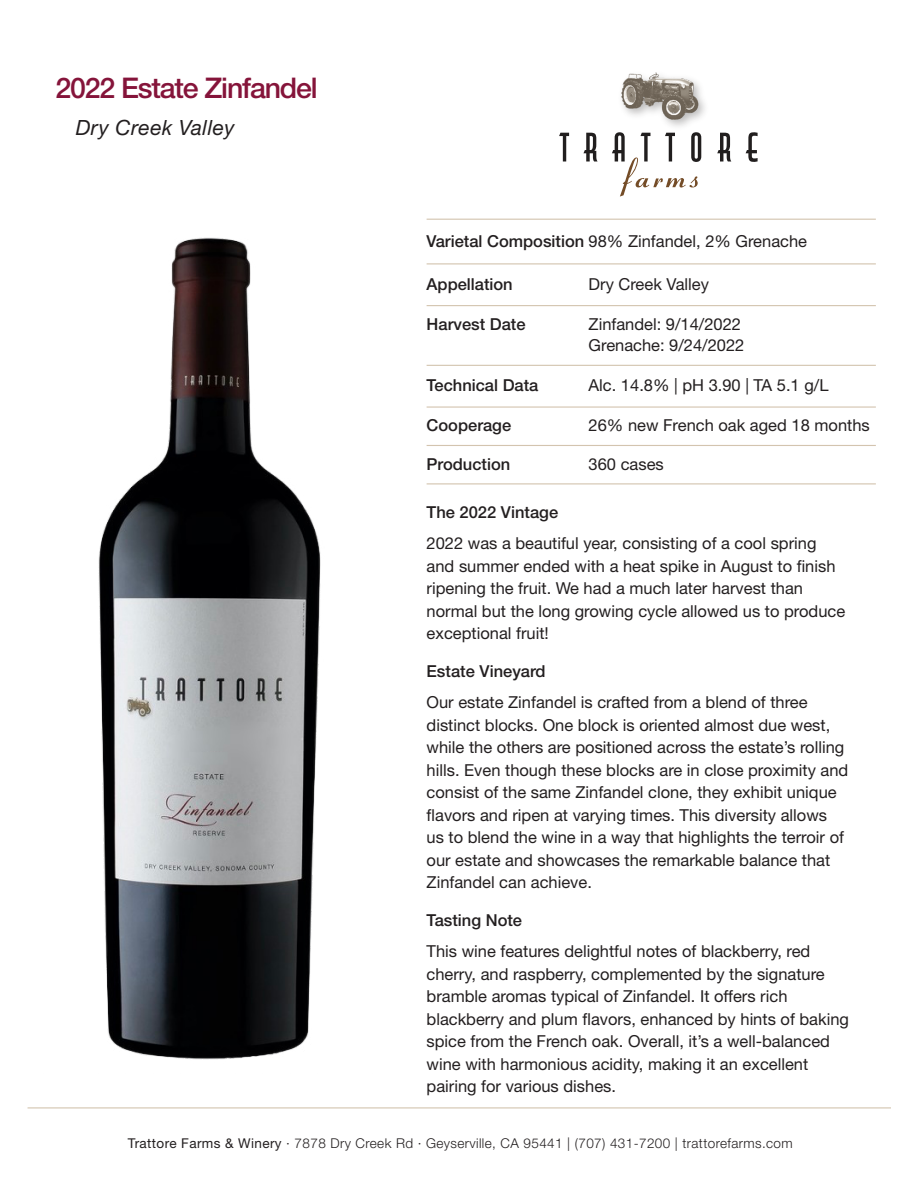
<style>
.page{position:relative;width:918px;height:1188px;background:#fff}
.page>*{position:absolute;margin:0;border:0;box-sizing:border-box;transform-origin:0 0}
.t1{font:500 28.5px "Helvetica Neue LT Std";letter-spacing:-.04em;color:#85143a}
.t2{font:italic 21px "Helvetica Neue LT Std";letter-spacing:.02em;color:#231f20}
.t3{font:16.5px/22.5px "Helvetica Neue LT Std";color:#231f20}
.t4{font:500 16.5px "Helvetica Neue LT Std";color:#231f20}
.t5{font:300 13.5px "Helvetica Neue LT Std";letter-spacing:.03em;color:#231f20}
.s1{font-weight:500}
.s2{font-weight:400}
</style>
<div class="page">
<img style="left:98px;top:237px;width:223px;height:823px">
<svg style="left:559px;top:133px;width:10px;height:29px"></svg>
<svg style="left:583px;top:133px;width:15px;height:29px"></svg>
<svg style="left:717px;top:133px;width:14px;height:29px"></svg>
<svg style="left:746px;top:132px;width:12px;height:30px"></svg>
<img style="left:620px;top:72px;width:82px;height:49px">
<svg style="left:612px;top:132px;width:89px;height:65px"></svg>
<hr style="left:427px;top:219px;width:449px;height:1px;background:#d3c4af">
<hr style="left:427px;top:263px;width:449px;height:1px;background:#d3c4af">
<hr style="left:427px;top:305px;width:449px;height:1px;background:#d3c4af">
<hr style="left:427px;top:365px;width:449px;height:1px;background:#d3c4af">
<hr style="left:427px;top:406px;width:449px;height:2px;background:#d3c4af">
<hr style="left:427px;top:445px;width:449px;height:1px;background:#d3c4af">
<hr style="left:427px;top:483px;width:449px;height:1px;background:#d3c4af">
<hr style="left:28px;top:1107px;width:863px;height:1px;background:#d3c4af">
<p class="t1" style="left:56px;top:71px;width:264px">2022 Estate Zinfandel</p>
<p class="t2" style="left:76px;top:115px;width:160px">Dry Creek Valley</p>
<p class="t3" style="left:427px;top:230px;width:382px"><span class="s1">Varietal Composition</span> 98% Zinfandel, 2% Grenache</p>
<p class="t4" style="left:427px;top:274px;width:88px">Appellation</p>
<p class="t3" style="left:589px;top:273px;width:122px">Dry Creek Valley</p>
<p class="t4" style="left:427px;top:314px;width:101px">Harvest Date</p>
<p class="t3" style="left:589px;top:313px;width:154px">Zinfandel: 9/14/2022</p>
<p class="t3" style="left:589px;top:334px;width:157px">Grenache: 9/24/2022</p>
<p class="t4" style="left:427px;top:375px;width:113px">Technical Data</p>
<p class="t3" style="left:589px;top:374px;width:241px">Alc. 14.8% | pH 3.90 | TA 5.1 g/L</p>
<p class="t4" style="left:427px;top:415px;width:86px">Cooperage</p>
<p class="t3" style="left:589px;top:414px;width:283px">26% new French oak aged 18 months</p>
<p class="t4" style="left:427px;top:454px;width:85px">Production</p>
<p class="t3" style="left:589px;top:452px;width:77px">360 cases</p>
<p class="t4" style="left:427px;top:502px;width:133px">The 2022 Vintage</p>
<p class="t3" style="left:427px;top:532px;width:420px">2022 was a beautiful year, consisting of a cool spring and summer ended with a heat spike in August to finish ripening the fruit. We had a much later harvest than normal but the long growing cycle allowed us to produce exceptional fruit!</p>
<p class="t4" style="left:427px;top:661px;width:121px">Estate Vineyard</p>
<p class="t3" style="left:427px;top:691px;width:423px">Our estate Zinfandel is crafted from a blend of three distinct blocks. One block is oriented almost due west, while the others are positioned across the estate’s rolling hills. Even though these blocks are in close proximity and consist of the same Zinfandel clone, they exhibit unique flavors and ripen at varying times. This diversity allows us to blend the wine in a way that highlights the terroir of our estate and showcases the remarkable balance that Zinfandel can achieve.</p>
<p class="t4" style="left:427px;top:910px;width:97px">Tasting Note</p>
<p class="t3" style="left:427px;top:940px;width:424px">This wine features delightful notes of blackberry, red cherry, and raspberry, complemented by the signature bramble aromas typical of Zinfandel. It offers rich blackberry and plum flavors, enhanced by hints of baking spice from the French oak. Overall, it’s a well-balanced wine with harmonious acidity, making it an excellent pairing for various dishes.</p>
<p class="t5" style="left:128px;top:1135px;width:666px"><span class="s2">Trattore Farms &amp; Winery</span> · 7878 Dry Creek Rd · Geyserville, CA 95441 | (707) 431-7200 | trattorefarms.com</p>
</div>
